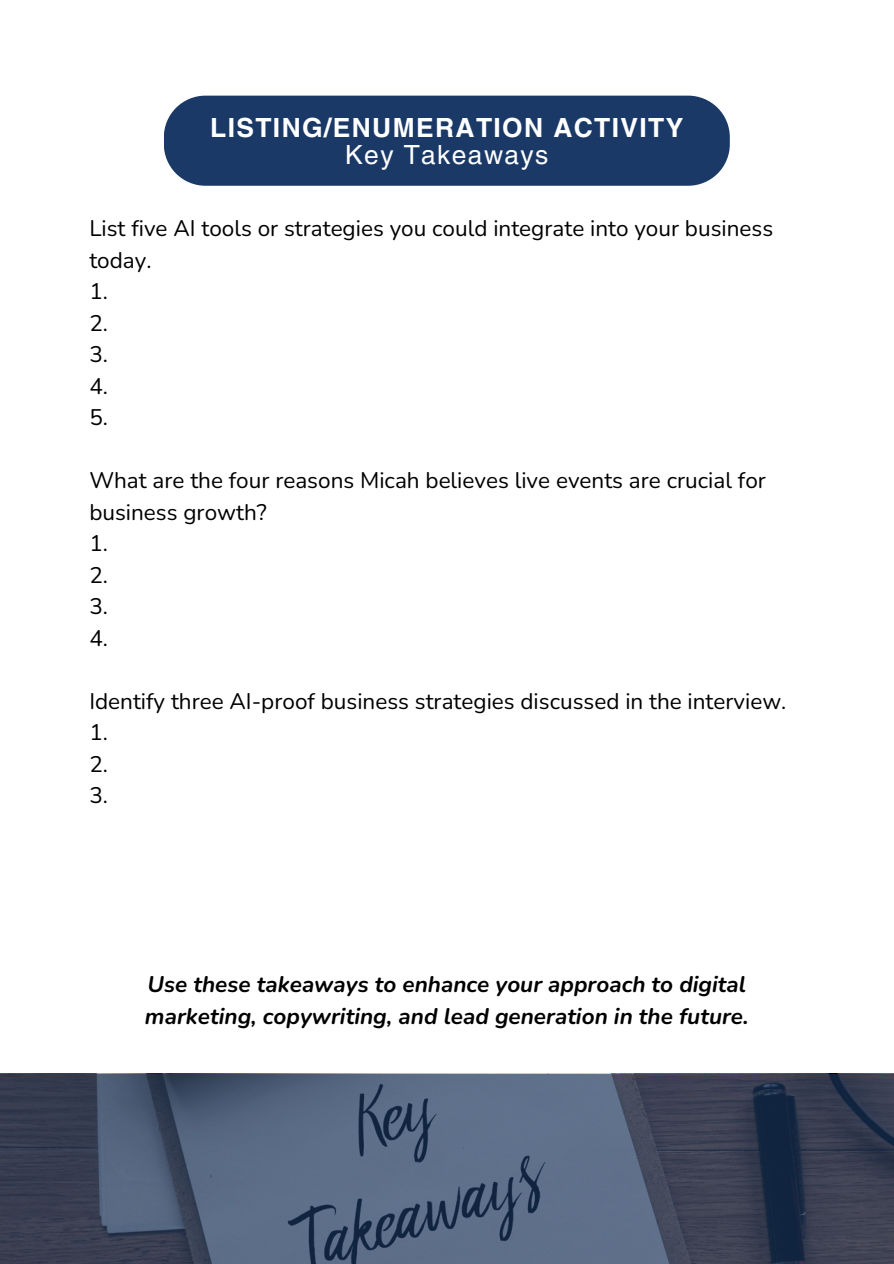
<style>
.page{position:relative;width:894px;height:1264px;background:#fff}
.page>*{position:absolute;margin:0;border:0;box-sizing:border-box;transform-origin:0 0}
.t1{font:700 26.4px/27.5px "Helvetica LT Pro";letter-spacing:.05em;color:#fff;text-align:center}
.t2{font:22.5px/31.5px "Nunito";color:#000}
.t3{font:italic 700 22.5px/31.5px "Nunito";color:#000}
.s1{font-weight:400}
</style>
<div class="page">
<div style="left:164px;top:96px;width:565px;height:90px;background:#1a3966"></div>
<svg style="left:0;top:1074px;width:893px;height:189px"></svg>
<h1 class="t1" style="left:210px;top:116px;width:474px">LISTING/ENUMERATION ACTIVITY<br><span class="s1">Key Takeaways</span></h1>
<p class="t2" style="left:89px;top:213px;width:685px">List five AI tools or strategies you could integrate into your business today.</p>
<p class="t2" style="left:89px;top:276px;width:20px">1.</p>
<p class="t2" style="left:89px;top:307px;width:20px">2.</p>
<p class="t2" style="left:89px;top:339px;width:20px">3.</p>
<p class="t2" style="left:89px;top:370px;width:20px">4.</p>
<p class="t2" style="left:89px;top:402px;width:20px">5.</p>
<p class="t2" style="left:89px;top:465px;width:678px">What are the four reasons Micah believes live events are crucial for business growth?</p>
<p class="t2" style="left:89px;top:528px;width:20px">1.</p>
<p class="t2" style="left:89px;top:559px;width:20px">2.</p>
<p class="t2" style="left:89px;top:591px;width:20px">3.</p>
<p class="t2" style="left:89px;top:622px;width:20px">4.</p>
<p class="t2" style="left:89px;top:685px;width:698px">Identify three AI-proof business strategies discussed in the interview.</p>
<p class="t2" style="left:89px;top:717px;width:20px">1.</p>
<p class="t2" style="left:89px;top:748px;width:20px">2.</p>
<p class="t2" style="left:89px;top:780px;width:20px">3.</p>
<h2 class="t3" style="left:145px;top:969px;width:605px">Use these takeaways to enhance your approach to digital marketing, copywriting, and lead generation in the future.</h2>
</div>
